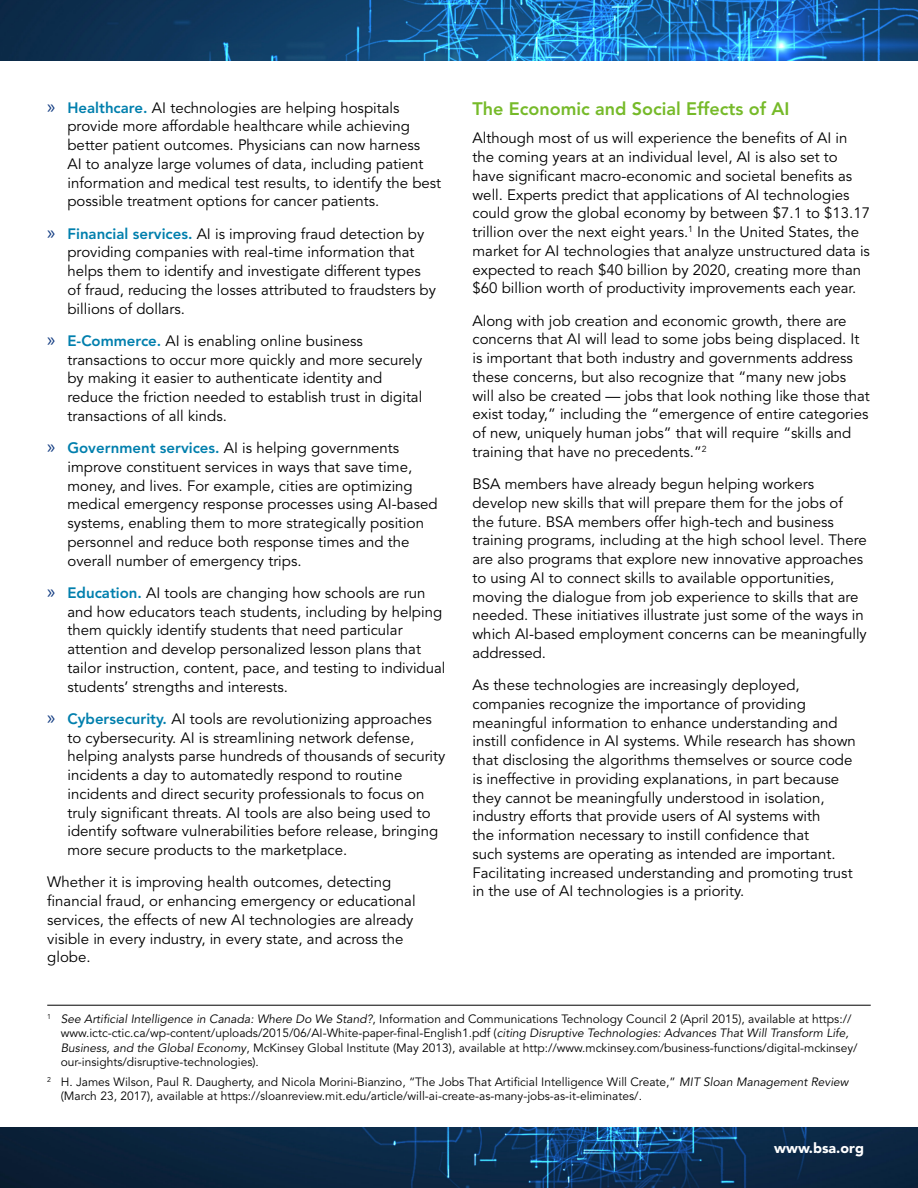
<style>
.page{position:relative;width:918px;height:1188px;background:#fff}
.page>*{position:absolute;margin:0;border:0;box-sizing:border-box;transform-origin:0 0}
.t1{font:800 18px "Avenir LT Std";color:#76ba29}
.t2{font:15px/18.8px "Avenir LT Std";color:#000}
.t3{font:900 14.25px "Avenir LT Std";color:#fff}
.t4{font:12px/14.4px "Avenir LT Std";color:#000}
.s1{font-family:"Myriad Pro";font-size:19.5px;color:#103a81}
.s2{font-weight:800;color:#007fad}
.s3{font-style:italic}
</style>
<div class="page">
<img style="left:0;top:1127px;width:918px;height:61px">
<hr style="left:47px;top:1005px;width:824px;height:1px;background:#000">
<img style="left:0;top:0;width:918px;height:61px">
<p class="t2" style="left:68px;top:98px;width:375px;text-indent:-20px"><span class="s1">»</span> <span class="s2">Healthcare.</span> AI technologies are helping hospitals provide more affordable healthcare while achieving better patient outcomes. Physicians can now harness<br>AI to analyze large volumes of data, including patient information and medical test results, to identify the best possible treatment options for cancer patients.</p>
<p class="t2" style="left:68px;top:224px;width:370px;text-indent:-20px"><span class="s1">»</span> <span class="s2">Financial services.</span> AI is improving fraud detection by providing companies with real-time information that helps them to identify and investigate different types of fraud, reducing the losses attributed to fraudsters by billions of dollars.</p>
<p class="t2" style="left:68px;top:332px;width:356px;text-indent:-20px"><span class="s1">»</span> <span class="s2">E-Commerce.</span> AI is enabling online business transactions to occur more quickly and more securely by making it easier to authenticate identity and reduce the friction needed to establish trust in digital transactions of all kinds.</p>
<p class="t2" style="left:68px;top:439px;width:372px;text-indent:-20px"><span class="s1">»</span> <span class="s2">Government services.</span> AI is helping governments improve constituent services in ways that save time, money, and lives. For example, cities are optimizing medical emergency response processes using AI-based systems, enabling them to more strategically position personnel and reduce both response times and the overall number of emergency trips.</p>
<p class="t2" style="left:68px;top:584px;width:380px;text-indent:-20px"><span class="s1">»</span> <span class="s2">Education.</span> AI tools are changing how schools are run and how educators teach students, including by helping them quickly identify students that need particular attention and develop personalized lesson plans that tailor instruction, content, pace, and testing to individual students’ strengths and interests.</p>
<p class="t2" style="left:68px;top:710px;width:379px;text-indent:-20px"><span class="s1">»</span> <span class="s2">Cybersecurity.</span> AI tools are revolutionizing approaches to cybersecurity. AI is streamlining network defense, helping analysts parse hundreds of thousands of security incidents a day to automatedly respond to routine incidents and direct security professionals to focus on truly significant threats. AI tools are also being used to identify software vulnerabilities before release, bringing more secure products to the marketplace.</p>
<p class="t2" style="left:47px;top:873px;width:370px">Whether it is improving health outcomes, detecting financial fraud, or enhancing emergency or educational services, the effects of new AI technologies are already visible in every industry, in every state, and across the globe.</p>
<p class="t1" style="left:472px;top:98px;width:318px">The Economic and Social Effects of AI</p>
<p class="t2" style="left:472px;top:129px;width:399px">Although most of us will experience the benefits of AI in the coming years at an individual level, AI is also set to have significant macro-economic and societal benefits as well. Experts predict that applications of AI technologies could grow the global economy by between $7.1 to $13.17 trillion over the next eight years.<sup>1</sup> In the United States, the market for AI technologies that analyze unstructured data is expected to reach $40 billion by 2020, creating more than $60 billion worth of productivity improvements each year.</p>
<p class="t2" style="left:472px;top:311px;width:399px">Along with job creation and economic growth, there are concerns that AI will lead to some jobs being displaced. It is important that both industry and governments address these concerns, but also recognize that “many new jobs will also be created — jobs that look nothing like those that exist today,” including the “emergence of entire categories of new, uniquely human jobs” that will require “skills and training that have no precedents.”<sup>2</sup></p>
<p class="t2" style="left:472px;top:475px;width:396px">BSA members have already begun helping workers develop new skills that will prepare them for the jobs of the future. BSA members offer high-tech and business training programs, including at the high school level. There are also programs that explore new innovative approaches to using AI to connect skills to available opportunities, moving the dialogue from job experience to skills that are needed. These initiatives illustrate just some of the ways in which AI-based employment concerns can be meaningfully addressed.</p>
<p class="t2" style="left:472px;top:676px;width:385px">As these technologies are increasingly deployed, companies recognize the importance of providing meaningful information to enhance understanding and instill confidence in AI systems. While research has shown that disclosing the algorithms themselves or source code is ineffective in providing explanations, in part because they cannot be meaningfully understood in isolation, industry efforts that provide users of AI systems with<br>the information necessary to instill confidence that<br>such systems are operating as intended are important.<br>Facilitating increased understanding and promoting trust in the use of AI technologies is a priority.</p>
<p class="t4" style="left:61px;top:1012px;width:798px;text-indent:-14px"><sup>1</sup> <span class="s3">See Artificial Intelligence in Canada: Where Do We Stand?</span>, Information and Communications Technology Council 2 (April 2015), available at https:// www.ictc-ctic.ca/wp-content/uploads/2015/06/AI-White-paper-final-English1.pdf (<span class="s3">citing Disruptive Technologies: Advances That Will Transform Life, Business, and the Global Economy</span>, McKinsey Global Institute (May 2013), available at http://www.mckinsey.com/business-functions/digital-mckinsey/ our-insights/disruptive-technologies).</p>
<p class="t4" style="left:61px;top:1075px;width:789px;text-indent:-14px"><sup>2</sup> H. James Wilson, Paul R. Daugherty, and Nicola Morini-Bianzino, “The Jobs That Artificial Intelligence Will Create,” <span class="s3">MIT Sloan Management Review </span>(March 23, 2017), available at https://sloanreview.mit.edu/article/will-ai-create-as-many-jobs-as-it-eliminates/.</p>
<p class="t3" style="left:774px;top:1139px;width:91px">www.bsa.org</p>
</div>
